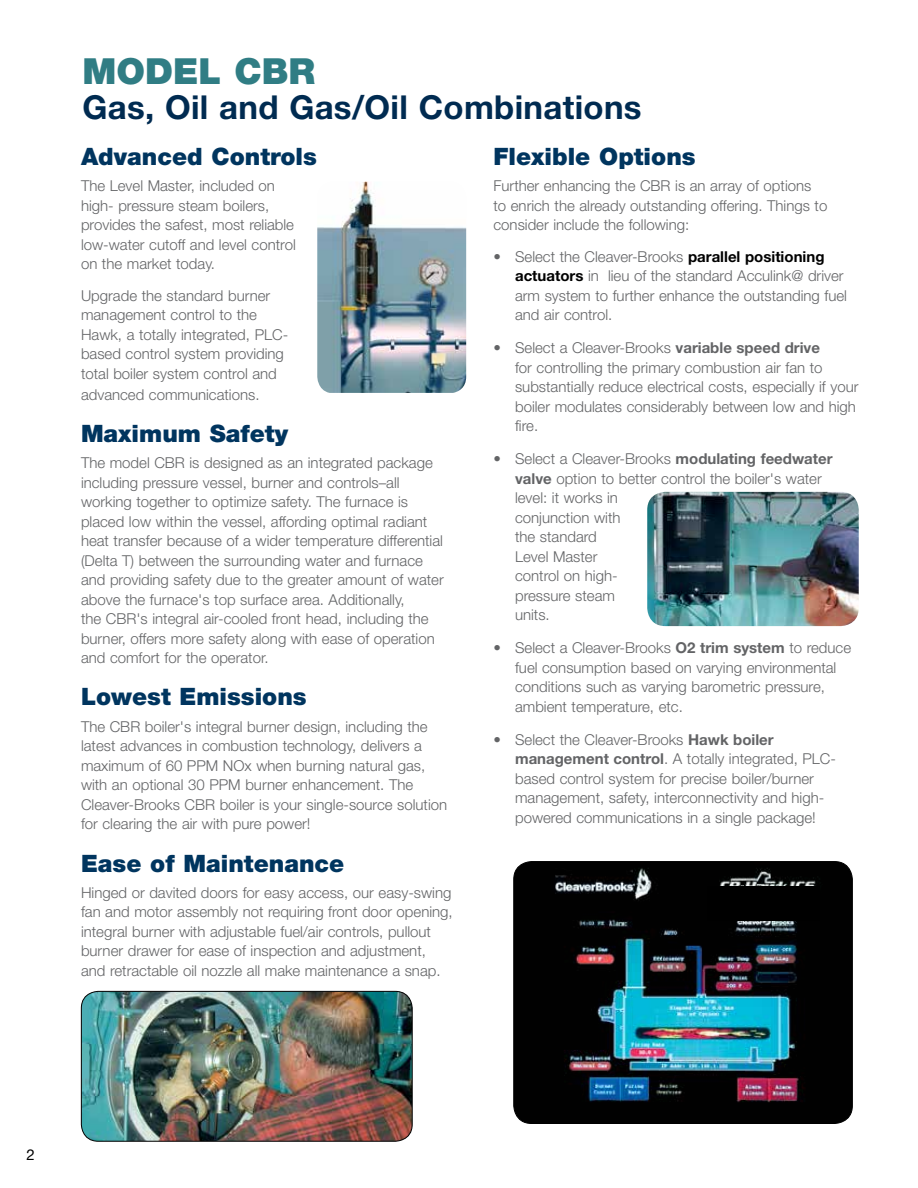
<style>
.page{position:relative;width:918px;height:1188px;background:#fff}
.page>*{position:absolute;margin:0;border:0;box-sizing:border-box;transform-origin:0 0}
.t1{font:900 36px "Helvetica Neue LT Std";color:#307d84}
.t2{font:700 33px "Helvetica Neue LT Std";letter-spacing:.01em;color:#002b51}
.t3{font:900 24px "Helvetica Neue LT Std";color:#00355f}
.t4{font:300 15px/19.5px "Helvetica Neue LT Std";color:#636466}
.t5{font:15px "Helvetica Neue LT Std";color:#000}
.s1{font-weight:700;color:#000}
.s2{font-weight:700}
</style>
<div class="page">
<img style="left:514px;top:862px;width:338px;height:262px">
<div style="left:513px;top:861px;width:340px;height:263px;border:1px solid #000;border-radius:18px"></div>
<img style="left:317px;top:182px;width:149px;height:211px">
<img style="left:81px;top:991px;width:331px;height:150px">
<div style="left:81px;top:991px;width:332px;height:151px;border:1px solid #000;border-radius:17px"></div>
<img style="left:647px;top:492px;width:212px;height:134px">
<div style="left:707px;top:886px;width:113px;height:35px;background:#000"></div>
<h1 class="t1" style="left:82px;top:49px;width:234px">MODEL CBR</h1>
<h2 class="t2" style="left:82px;top:87px;width:561px">Gas, Oil and Gas/Oil Combinations</h2>
<h3 class="t3" style="left:81px;top:142px;width:237px">Advanced Controls</h3>
<p class="t4" style="left:81px;top:176px;width:216px">The Level Master, included on high- pressure steam boilers, provides the safest, most reliable low-water cutoff and level control on the market today.</p>
<p class="t4" style="left:81px;top:285px;width:209px">Upgrade the standard burner management control to the<br>Hawk, a totally integrated, PLC&shy;based control system providing total boiler system control and</p>
<p class="t4" style="left:81px;top:384px;width:180px">advanced communications.</p>
<h3 class="t3" style="left:81px;top:419px;width:209px">Maximum Safety</h3>
<p class="t4" style="left:81px;top:453px;width:364px">The model CBR is designed as an integrated package including pressure vessel, burner and controls–all working together to optimize safety. The furnace is placed low within the vessel, affording optimal radiant heat transfer because of a wider temperature differential (Delta T) between the surrounding water and furnace and providing safety due to the greater amount of water above the furnace's top surface area. Additionally,<br>the CBR's integral air-cooled front head, including the burner, offers more safety along with ease of operation and comfort for the operator.</p>
<h3 class="t3" style="left:81px;top:683px;width:227px">Lowest Emissions</h3>
<p class="t4" style="left:81px;top:716px;width:368px">The CBR boiler's integral burner design, including the latest advances in combustion technology, delivers a maximum of 60 PPM NOx when burning natural gas, with an optional 30 PPM burner enhancement. The Cleaver-Brooks CBR boiler is your single-source solution for clearing the air with pure power!</p>
<h3 class="t3" style="left:81px;top:849px;width:265px">Ease of Maintenance</h3>
<p class="t4" style="left:81px;top:882px;width:373px">Hinged or davited doors for easy access, our easy-swing fan and motor assembly not requiring front door opening, integral burner with adjustable fuel/air controls, pullout burner drawer for ease of inspection and adjustment, and retractable oil nozzle all make maintenance a snap.</p>
<h3 class="t3" style="left:494px;top:142px;width:204px">Flexible Options</h3>
<p class="t4" style="left:494px;top:176px;width:335px">Further enhancing the CBR is an array of options to enrich the already outstanding offering. Things to consider include the following:</p>
<p class="t4" style="left:515px;top:246px;width:333px;text-indent:-22px">• Select the Cleaver-Brooks <span class="s1">parallel positioning actuators</span> in lieu of the standard Acculink@ driver arm system to further enhance the outstanding fuel and air control.</p>
<p class="t4" style="left:515px;top:338px;width:345px;text-indent:-22px">• Select a Cleaver-Brooks <span class="s2">variable speed drive<br></span>for controlling the primary combustion air fan to substantially reduce electrical costs, especially if your boiler modulates considerably between low and high fire.</p>
<p class="t4" style="left:515px;top:449px;width:319px;text-indent:-22px">• Select a Cleaver-Brooks <span class="s2">modulating feedwater valve</span> option to better control the boiler's water level: it works in<br>conjunction with<br>the standard<br>Level Master<br>control on high-<br>pressure steam<br>units.</p>
<p class="t4" style="left:515px;top:638px;width:338px;text-indent:-22px">• Select a Cleaver-Brooks <span class="s2">O2 trim system</span> to reduce fuel consumption based on varying environmental conditions such as varying barometric pressure, ambient temperature, etc.</p>
<p class="t4" style="left:515px;top:729px;width:323px;text-indent:-22px">• Select the Cleaver-Brooks <span class="s2">Hawk boiler management control</span>. A totally integrated, PLC&shy;based control system for precise boiler/burner management, safety, interconnectivity and high&shy;powered communications in a single package!</p>
<p class="t5" style="left:26px;top:1145px;width:10px">2</p>
</div>
